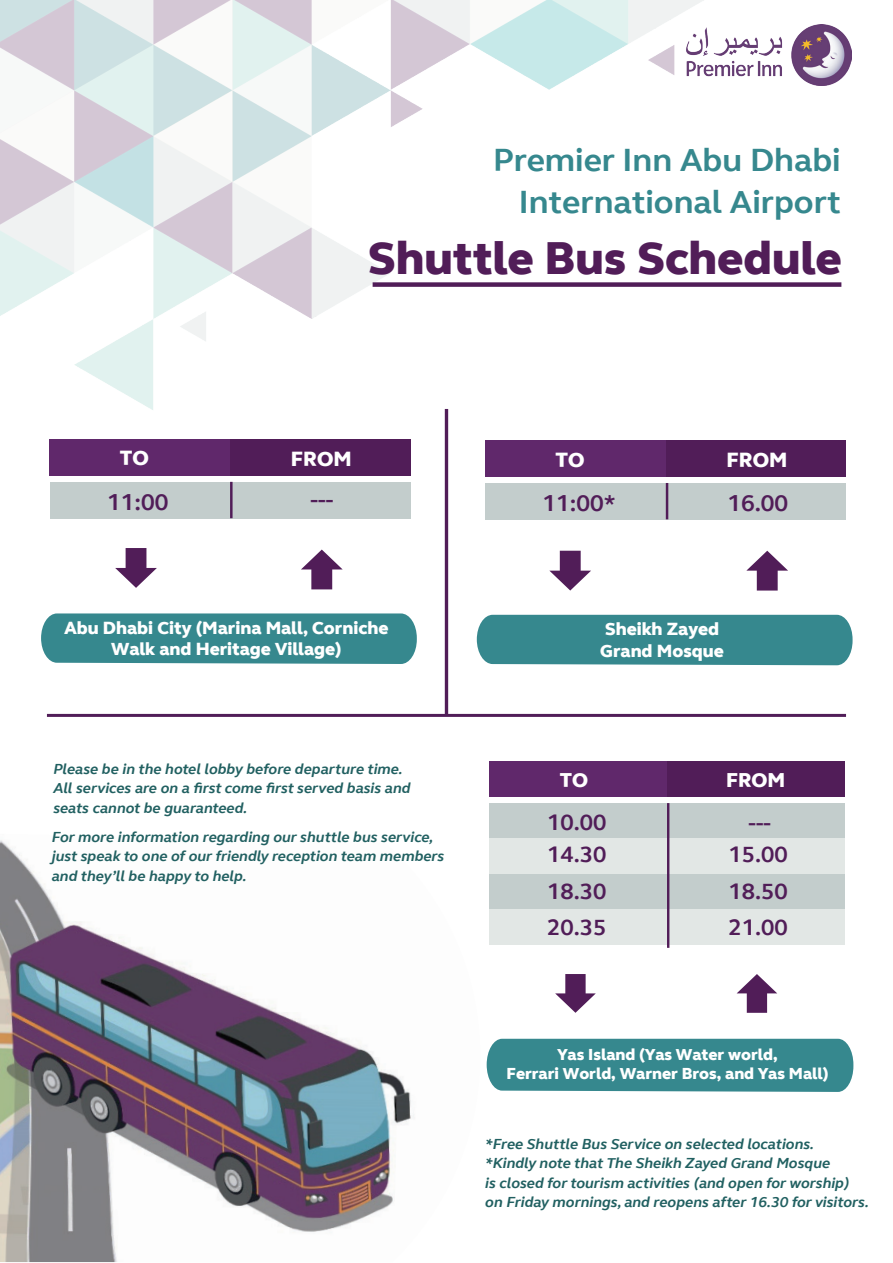
<style>
.page{position:relative;width:893px;height:1263px;background:#fff}
.page>*{position:absolute;margin:0;border:0;box-sizing:border-box;transform-origin:0 0}
.t1{font:800 46.35px "Premier Inn Sans";color:#511d58}
.t2{font:700 33px/42px "Premier Inn Sans";color:#36888e;text-align:right}
.t3{font:700 23.7px "Premier Inn Sans";color:#511d58}
.t4{font:700 23.1px/32.4px "Premier Inn Sans";color:#511d58}
.t5{font:800 20.85px "Premier Inn Sans";color:#fff}
.t6{font:800 20.25px "Premier Inn Sans";color:#fff}
.t7{font:800 17.85px/21.3px "Premier Inn Sans";color:#fff}
.t8{font:800 16.05px/19.4px "Premier Inn Sans";color:#fff;text-align:center}
.t9{font:italic 700 15px/19.5px "Premier Inn Sans";color:#216061}
</style>
<div class="page">
<img style="left:0;top:0;width:820px;height:434px">
<img style="left:0;top:840px;width:414px;height:422px">
<img style="left:686px;top:25px;width:165px;height:60px">
<div style="left:477px;top:615px;width:375px;height:50px;background:#36888e"></div>
<div style="left:485px;top:440px;width:361px;height:36px;background:#511d58"></div>
<div style="left:485px;top:483px;width:361px;height:36px;background:#c3cdcc"></div>
<div style="left:485px;top:440px;width:181px;height:36px;background:#60286b"></div>
<hr style="left:666px;top:483px;width:2px;height:36px;background:#511d58">
<svg style="left:549px;top:551px;width:42px;height:39px"></svg>
<svg style="left:746px;top:551px;width:42px;height:39px"></svg>
<div style="left:41px;top:613px;width:376px;height:51px;background:#36888e"></div>
<div style="left:50px;top:439px;width:360px;height:36px;background:#511d58"></div>
<div style="left:50px;top:482px;width:360px;height:36px;background:#c3cdcc"></div>
<div style="left:50px;top:439px;width:180px;height:36px;background:#60286b"></div>
<hr style="left:230px;top:482px;width:3px;height:36px;background:#511d58">
<svg style="left:115px;top:548px;width:42px;height:40px"></svg>
<svg style="left:301px;top:549px;width:42px;height:40px"></svg>
<hr style="left:445px;top:409px;width:3px;height:305px;background:#511d58">
<div style="left:373px;top:282px;width:468px;height:5px;background:#511d58"></div>
<div style="left:487px;top:1039px;width:366px;height:53px;background:#36888e"></div>
<div style="left:489px;top:761px;width:356px;height:36px;background:#511d58"></div>
<div style="left:489px;top:803px;width:356px;height:36px;background:#c3cdcc"></div>
<div style="left:489px;top:839px;width:356px;height:35px;background:#e2e7e5"></div>
<div style="left:489px;top:874px;width:356px;height:36px;background:#c3cdcc"></div>
<div style="left:489px;top:910px;width:356px;height:35px;background:#e2e7e5"></div>
<div style="left:489px;top:761px;width:178px;height:36px;background:#60286b"></div>
<hr style="left:667px;top:803px;width:2px;height:145px;background:#511d58">
<svg style="left:555px;top:974px;width:41px;height:39px"></svg>
<svg style="left:737px;top:974px;width:40px;height:39px"></svg>
<hr style="left:47px;top:714px;width:799px;height:3px;background:#511d58">
<h2 class="t2" style="left:493px;top:139px;width:349px">Premier Inn Abu Dhabi<br>International Airport</h2>
<h1 class="t1" style="left:368px;top:227px;width:475px">Shuttle Bus Schedule</h1>
<h3 class="t5" style="left:120px;top:444px;width:31px">TO</h3>
<h3 class="t5" style="left:291px;top:445px;width:62px">FROM</h3>
<h3 class="t3" style="left:107px;top:486px;width:63px">11:00</h3>
<h3 class="t3" style="left:310px;top:483px;width:24px">---</h3>
<h3 class="t5" style="left:555px;top:446px;width:31px">TO</h3>
<h3 class="t5" style="left:726px;top:446px;width:62px">FROM</h3>
<h3 class="t3" style="left:542px;top:487px;width:75px">11:00*</h3>
<h3 class="t3" style="left:727px;top:487px;width:62px">16.00</h3>
<p class="t7" style="left:64px;top:617px;width:326px;text-align:center">Abu Dhabi City (Marina Mall, Corniche<br>Walk and Heritage Village)</p>
<p class="t9" style="left:53px;top:759px;width:359px">Please be in the hotel lobby before departure time.<br>All services are on a first come first served basis and seats cannot be guaranteed.</p>
<p class="t9" style="left:52px;top:827px;width:394px">For more information regarding our shuttle bus service, just speak to one of our friendly reception team members and they’ll be happy to help.</p>
<p class="t7" style="left:600px;top:618px;width:125px">Sheikh Zayed<br>Grand Mosque</p>
<h3 class="t6" style="left:560px;top:767px;width:30px">TO</h3>
<h3 class="t6" style="left:726px;top:767px;width:61px">FROM</h3>
<h3 class="t4" style="left:547px;top:806px;width:61px">10.00<br>14.30</h3>
<h3 class="t4" style="left:547px;top:873px;width:61px;line-height:35.2px">18.30<br>20.35</h3>
<h3 class="t4" style="left:728px;top:806px;width:61px;text-align:center">---<br>15.00</h3>
<h3 class="t4" style="left:728px;top:873px;width:61px;line-height:35.2px">18.50<br>21.00</h3>
<p class="t8" style="left:506px;top:1044px;width:324px">Yas Island (Yas Water world,<br>Ferrari World, Warner Bros, and Yas Mall)</p>
<p class="t9" style="left:485px;top:1133px;width:385px">*Free Shuttle Bus Service on selected locations. *Kindly note that The Sheikh Zayed Grand Mosque<br>is closed for tourism activities (and open for worship) on Friday mornings, and reopens after 16.30 for visitors.</p>
</div>
